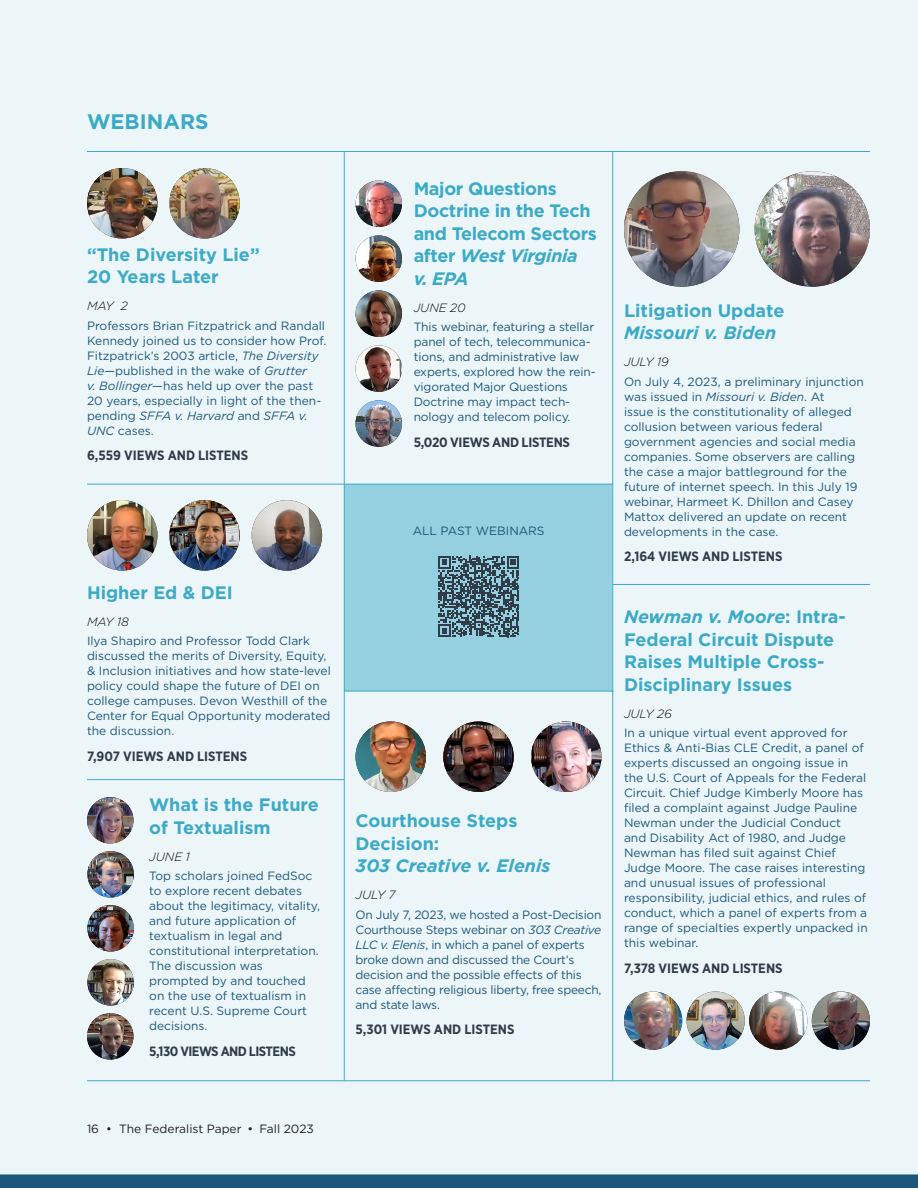
<style>
.page{position:relative;width:918px;height:1188px;background:#fff}
.page>*{position:absolute;margin:0;border:0;box-sizing:border-box;transform-origin:0 0}
.t1{font:700 21px "Gotham";color:#3caac6}
.t2{font:700 18px/22.5px "Gotham";color:#3caac6}
.t3{font:700 18px/22.5px "Gotham";letter-spacing:-.02em;color:#3caac6}
.Timeline_year{font:700 13.5px "Gotham Narrow";color:#303c47}
.Timeline_year-2{font:700 13.5px "Gotham Narrow";letter-spacing:-.04em;color:#303c47}
.Timeline_year-3{font:700 13.5px "Gotham Narrow";letter-spacing:-.02em;color:#303c47}
.t4{font:12px/15px "Gotham";color:#1d5779}
.t5{font:12px/15px "Gotham";letter-spacing:-.02em;color:#1d5779}
.Webinar_Dates{font:italic 300 12px "Gotham";color:#040503}
.t6{font:12px "Gotham";color:#231f20}
.s1{font-style:italic}
</style>
<div class="page">
<div style="left:0;top:1174px;width:918px;height:14px;background:#1d5779"></div>
<div style="left:0;top:0;width:918px;height:1174px;background:#ecf6f9"></div>
<div style="left:345px;top:484px;width:267px;height:207px;background:#94d0df"></div>
<hr style="left:344px;top:152px;width:1px;height:929px;background:#3caac6">
<hr style="left:612px;top:152px;width:1px;height:929px;background:#3caac6">
<hr style="left:87px;top:151px;width:783px;height:1px;background:#3caac6">
<hr style="left:87px;top:484px;width:257px;height:1px;background:#3caac6">
<hr style="left:613px;top:584px;width:257px;height:1px;background:#3caac6">
<hr style="left:344px;top:691px;width:270px;height:1px;background:#3caac6">
<hr style="left:344px;top:484px;width:269px;height:1px;background:#3caac6">
<hr style="left:87px;top:779px;width:257px;height:1px;background:#3caac6">
<hr style="left:87px;top:1080px;width:783px;height:1px;background:#3caac6">
<img style="left:87px;top:500px;width:71px;height:71px;border-radius:35px">
<img style="left:87px;top:168px;width:71px;height:70px;border-radius:35px">
<img style="left:356px;top:722px;width:70px;height:70px;border-radius:35px">
<img style="left:356px;top:235px;width:46px;height:47px;border-radius:23px">
<img style="left:87px;top:851px;width:47px;height:47px;border-radius:23px">
<img style="left:624px;top:992px;width:58px;height:58px;border-radius:29px">
<img style="left:169px;top:500px;width:71px;height:71px;border-radius:35px">
<img style="left:169px;top:168px;width:71px;height:70px;border-radius:35px">
<img style="left:443px;top:722px;width:71px;height:70px;border-radius:35px">
<img style="left:356px;top:345px;width:46px;height:47px;border-radius:23px">
<img style="left:87px;top:905px;width:47px;height:47px;border-radius:23px">
<img style="left:749px;top:992px;width:58px;height:58px;border-radius:29px">
<img style="left:252px;top:500px;width:70px;height:71px;border-radius:35px">
<img style="left:531px;top:722px;width:71px;height:70px;border-radius:35px">
<img style="left:356px;top:400px;width:46px;height:47px;border-radius:23px">
<img style="left:87px;top:1013px;width:47px;height:47px;border-radius:23px">
<img style="left:755px;top:171px;width:115px;height:116px;border-radius:58px">
<img style="left:812px;top:992px;width:58px;height:58px;border-radius:29px">
<img style="left:356px;top:180px;width:46px;height:47px;border-radius:23px">
<img style="left:87px;top:959px;width:47px;height:47px;border-radius:23px">
<img style="left:356px;top:290px;width:46px;height:47px;border-radius:23px">
<img style="left:87px;top:797px;width:47px;height:47px;border-radius:23px">
<img style="left:624px;top:171px;width:115px;height:116px;border-radius:58px">
<img style="left:687px;top:992px;width:58px;height:58px;border-radius:29px">
<svg style="left:438px;top:556px;width:81px;height:81px"></svg>
<h3 class="t1" style="left:87px;top:108px;width:123px">WEBINARS</h3>
<h4 class="t2" style="left:87px;top:243px;width:174px">“The Diversity Lie”<br>20 Years Later</h4>
<p class="Webinar_Dates" style="left:87px;top:298px;width:42px">MAY 2</p>
<p class="t4" style="left:87px;top:318px;width:241px">Professors Brian Fitzpatrick and Randall Kennedy joined us to consider how Prof.<br>Fitzpatrick’s 2003 article, <span class="s1">The Diversity Lie</span>—published in the wake of <span class="s1">Grutter<br>v. Bollinger</span>—has held up over the past 20 years, especially in light of the then&shy;pending <span class="s1">SFFA v. Harvard</span> and <span class="s1">SFFA v.<br>UNC</span> cases.</p>
<p class="Timeline_year" style="left:87px;top:447px;width:163px">6,559 VIEWS AND LISTENS</p>
<h4 class="t2" style="left:87px;top:581px;width:147px">Higher Ed &amp; DEI</h4>
<p class="Webinar_Dates" style="left:87px;top:614px;width:43px">MAY 18</p>
<p class="t4" style="left:87px;top:633px;width:245px">Ilya Shapiro and Professor Todd Clark discussed the merits of Diversity, Equity, &amp; Inclusion initiatives and how state-level policy could shape the future of DEI on college campuses. Devon Westhill of the Center for Equal Opportunity moderated the discussion.</p>
<p class="Timeline_year" style="left:87px;top:747px;width:162px">7,907 VIEWS AND LISTENS</p>
<h4 class="t2" style="left:149px;top:794px;width:171px">What is the Future of Textualism</h4>
<p class="Webinar_Dates" style="left:149px;top:849px;width:42px">JUNE 1</p>
<p class="t4" style="left:149px;top:868px;width:172px">Top scholars joined FedSoc to explore recent debates about the legitimacy, vitality, and future application of textualism in legal and constitutional interpretation.<br>The discussion was prompted by and touched on the use of textualism in recent U.S. Supreme Court decisions.</p>
<p class="Timeline_year-2" style="left:149px;top:1043px;width:148px">5,130 VIEWS AND LISTENS</p>
<h4 class="t3" style="left:414px;top:177px;width:185px">Major Questions<br>Doctrine in the Tech and Telecom Sectors after <span class="s1">West Virginia<br>v. EPA</span></h4>
<p class="Webinar_Dates" style="left:414px;top:300px;width:54px">JUNE 20</p>
<p class="t4" style="left:414px;top:319px;width:183px">This webinar, featuring a stellar panel of tech, telecommunica&shy;tions, and administrative law experts, explored how the rein&shy;vigorated Major Questions<br>Doctrine may impact tech&shy;nology and telecom policy.</p>
<p class="Timeline_year-3" style="left:414px;top:433px;width:158px">5,020 VIEWS AND LISTENS</p>
<p class="t4" style="left:413px;top:523px;width:133px">ALL PAST WEBINARS</p>
<h4 class="t2" style="left:356px;top:810px;width:197px">Courthouse Steps<br>Decision:<br><span class="s1">303 Creative v. Elenis</span></h4>
<p class="Webinar_Dates" style="left:356px;top:887px;width:42px">JULY 7</p>
<p class="t5" style="left:356px;top:907px;width:248px">On July 7, 2023, we hosted a Post-Decision Courthouse Steps webinar on <span class="s1">303 Creative LLC v. Elenis</span>, in which a panel of experts broke down and discussed the Court’s decision and the possible effects of this case affecting religious liberty, free speech, and state laws.</p>
<p class="Timeline_year" style="left:356px;top:1021px;width:160px">5,301 VIEWS AND LISTENS</p>
<h4 class="t2" style="left:624px;top:299px;width:162px">Litigation Update<br><span class="s1">Missouri v. Biden</span></h4>
<p class="Webinar_Dates" style="left:624px;top:355px;width:46px">JULY 19</p>
<p class="t4" style="left:624px;top:374px;width:241px">On July 4, 2023, a preliminary injunction was issued in <span class="s1">Missouri v. Biden</span>. At<br>issue is the constitutionality of alleged collusion between various federal government agencies and social media companies. Some observers are calling the case a major battleground for the future of internet speech. In this July 19 webinar, Harmeet K. Dhillon and Casey Mattox delivered an update on recent developments in the case.</p>
<p class="Timeline_year" style="left:624px;top:548px;width:160px">2,164 VIEWS AND LISTENS</p>
<h4 class="t2" style="left:624px;top:606px;width:223px"><span class="s1">Newman v. Moore</span>: Intra-<br>Federal Circuit Dispute<br>Raises Multiple Cross-<br>Disciplinary Issues</h4>
<p class="Webinar_Dates" style="left:624px;top:706px;width:49px">JULY 26</p>
<p class="t4" style="left:624px;top:725px;width:245px">In a unique virtual event approved for Ethics &amp; Anti-Bias CLE Credit, a panel of experts discussed an ongoing issue in the U.S. Court of Appeals for the Federal Circuit. Chief Judge Kimberly Moore has filed a complaint against Judge Pauline Newman under the Judicial Conduct<br>and Disability Act of 1980, and Judge Newman has filed suit against Chief Judge Moore. The case raises interesting and unusual issues of professional responsibility, judicial ethics, and rules of conduct, which a panel of experts from a range of specialties expertly unpacked in this webinar.</p>
<p class="Timeline_year" style="left:624px;top:959px;width:160px">7,378 VIEWS AND LISTENS</p>
<p class="t6" style="left:87px;top:1121px;width:228px">16 • The Federalist Paper • Fall 2023</p>
</div>
